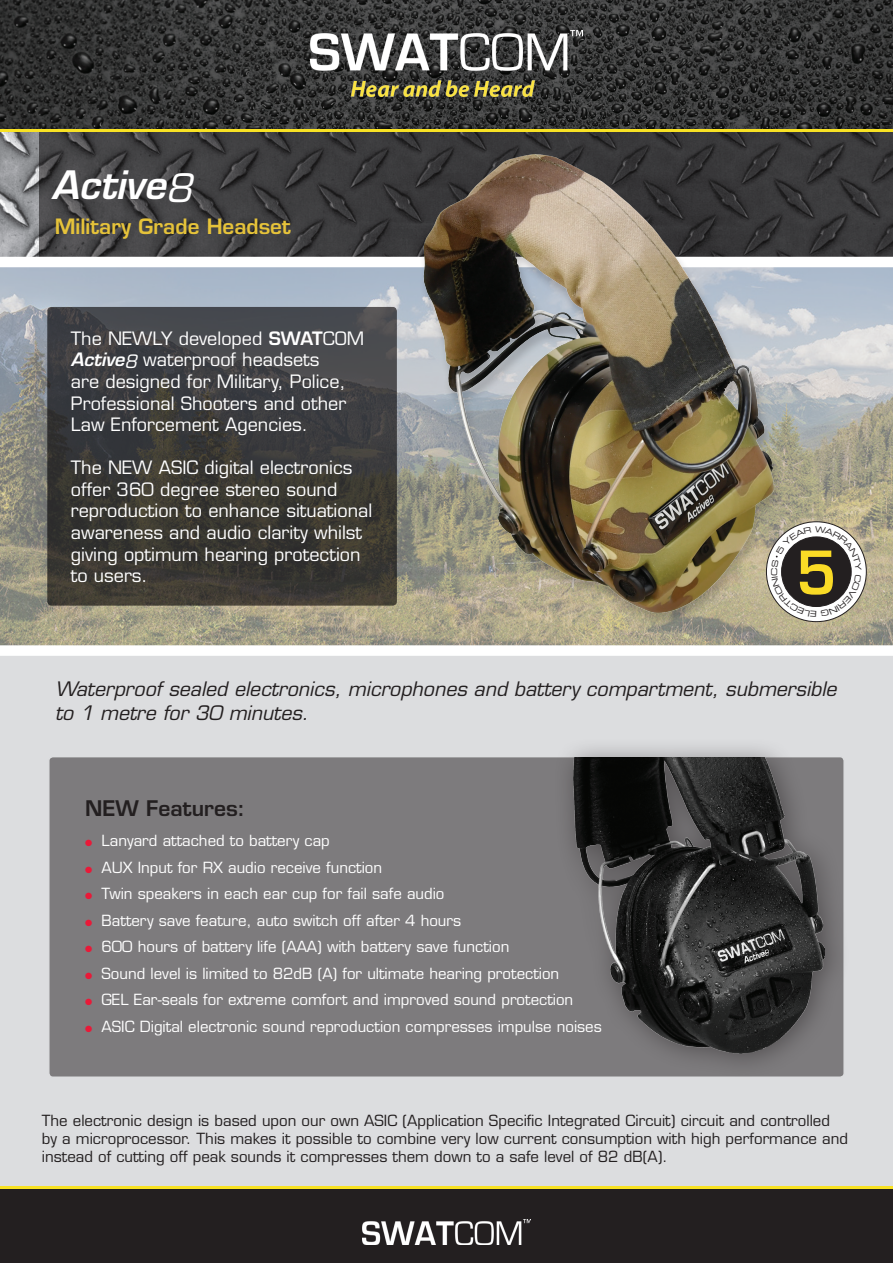
<style>
.page{position:relative;width:893px;height:1263px;background:#fff}
.page>*{position:absolute;margin:0;border:0;box-sizing:border-box;transform-origin:0 0}
.t1{font:italic 600 38.25px "Eurostile";color:#fff}
.t2{font:600 21px "Eurostile";color:#231f20}
.t3{font:600 20.7px "Eurostile";color:#e6c33a}
.t4{font:italic 19.5px/23.4px "Eurostile";color:#231f20}
.t5{font:18px/21.6px "Eurostile";color:#fff}
.t6{font:15px "Eurostile";color:#fff}
.t7{font:15px/18px "Eurostile";color:#231f20}
.t8{font:8.1px "Eurostile Extended Two";color:#231f20}
.s1{font-weight:400}
.s2{font-weight:600}
.s3{font-weight:600;font-style:italic}
.s4{font-style:italic}
.s5{color:#e91938}
</style>
<div class="page">
<div style="left:0;top:30px;width:893px;height:1189px;background:#dcdddf"></div>
<img style="left:0;top:267px;width:893px;height:378px">
<div style="left:0;top:1188px;width:893px;height:75px;background:#231f20"></div>
<img style="left:0;top:132px;width:39px;height:125px">
<svg style="left:39px;top:132px;width:854px;height:125px;background:#3c3b3d"></svg>
<svg style="left:47px;top:307px;width:350px;height:299px;background:#3d3c3b"></svg>
<div style="left:49px;top:757px;width:795px;height:320px;background:#7d7b7d;border-radius:4px"></div>
<div style="left:553px;top:737px;width:298px;height:342px;background:#231f20;opacity:.5"></div>
<img style="left:573px;top:757px;width:252px;height:296px">
<svg style="left:766px;top:522px;width:100px;height:100px"></svg>
<img style="left:362px;top:1220px;width:169px;height:24px">
<img style="left:0;top:0;width:893px;height:129px">
<hr style="left:0;top:129px;width:893px;height:3px;background:#f8e224">
<hr style="left:0;top:1185px;width:893px;height:3px;background:#f8e224">
<img style="left:310px;top:30px;width:273px;height:66px">
<div style="left:0;top:257px;width:893px;height:10px;background:#fff"></div>
<div style="left:0;top:645px;width:893px;height:11px;background:#fff"></div>
<div style="left:419px;top:154px;width:365px;height:474px;background:#231f20;opacity:.25"></div>
<img style="left:423px;top:154px;width:350px;height:458px">
<svg style="left:771px;top:526px;width:90px;height:91px;background:#a09a85"></svg>
<h1 class="t1" style="left:51px;top:161px;width:142px">Active<span class="s1">8</span></h1>
<h3 class="t3" style="left:55px;top:214px;width:238px">Military Grade Headset</h3>
<p class="t5" style="left:71px;top:328px;width:295px">The NEWLY developed <span class="s2">SWAT</span>COM<br><span class="s3">Active</span><span class="s4">8</span> waterproof headsets<br>are designed for Military, Police,<br>Professional Shooters and other<br>Law Enforcement Agencies.</p>
<p class="t5" style="left:71px;top:457px;width:303px">The NEW ASIC digital electronics offer 360 degree stereo sound reproduction to enhance situational awareness and audio clarity whilst giving optimum hearing protection to users.</p>
<p class="t8" style="left:769px;top:576px;width:10px;rotate:-90deg">C</p>
<h3 class="t4" style="left:55px;top:677px;width:783px">Waterproof sealed electronics, microphones and battery compartment, submersible to 1 metre for 30 minutes.</h3>
<h2 class="t2" style="left:85px;top:795px;width:162px">NEW Features:</h2>
<p class="t6" style="left:85px;top:832px;width:246px"><span class="s5">●</span> Lanyard attached to battery cap</p>
<p class="t6" style="left:85px;top:858px;width:299px"><span class="s5">●</span> AUX Input for RX audio receive function</p>
<p class="t6" style="left:85px;top:885px;width:361px"><span class="s5">●</span> Twin speakers in each ear cup for fail safe audio</p>
<p class="t6" style="left:85px;top:911px;width:378px"><span class="s5">●</span> Battery save feature, auto switch off after 4 hours</p>
<p class="t6" style="left:85px;top:938px;width:426px"><span class="s5">●</span> 600 hours of battery life (AAA) with battery save function</p>
<p class="t6" style="left:85px;top:964px;width:476px"><span class="s5">●</span> Sound level is limited to 82dB (A) for ultimate hearing protection</p>
<p class="t6" style="left:85px;top:991px;width:490px"><span class="s5">●</span> GEL Ear-seals for extreme comfort and improved sound protection</p>
<p class="t6" style="left:85px;top:1017px;width:518px"><span class="s5">●</span> ASIC Digital electronic sound reproduction compresses impulse noises</p>
<p class="t7" style="left:42px;top:1112px;width:808px">The electronic design is based upon our own ASIC (Application Specific Integrated Circuit) circuit and controlled by a microprocessor. This makes it possible to combine very low current consumption with high performance and instead of cutting off peak sounds it compresses them down to a safe level of 82 dB(A).</p>
</div>
